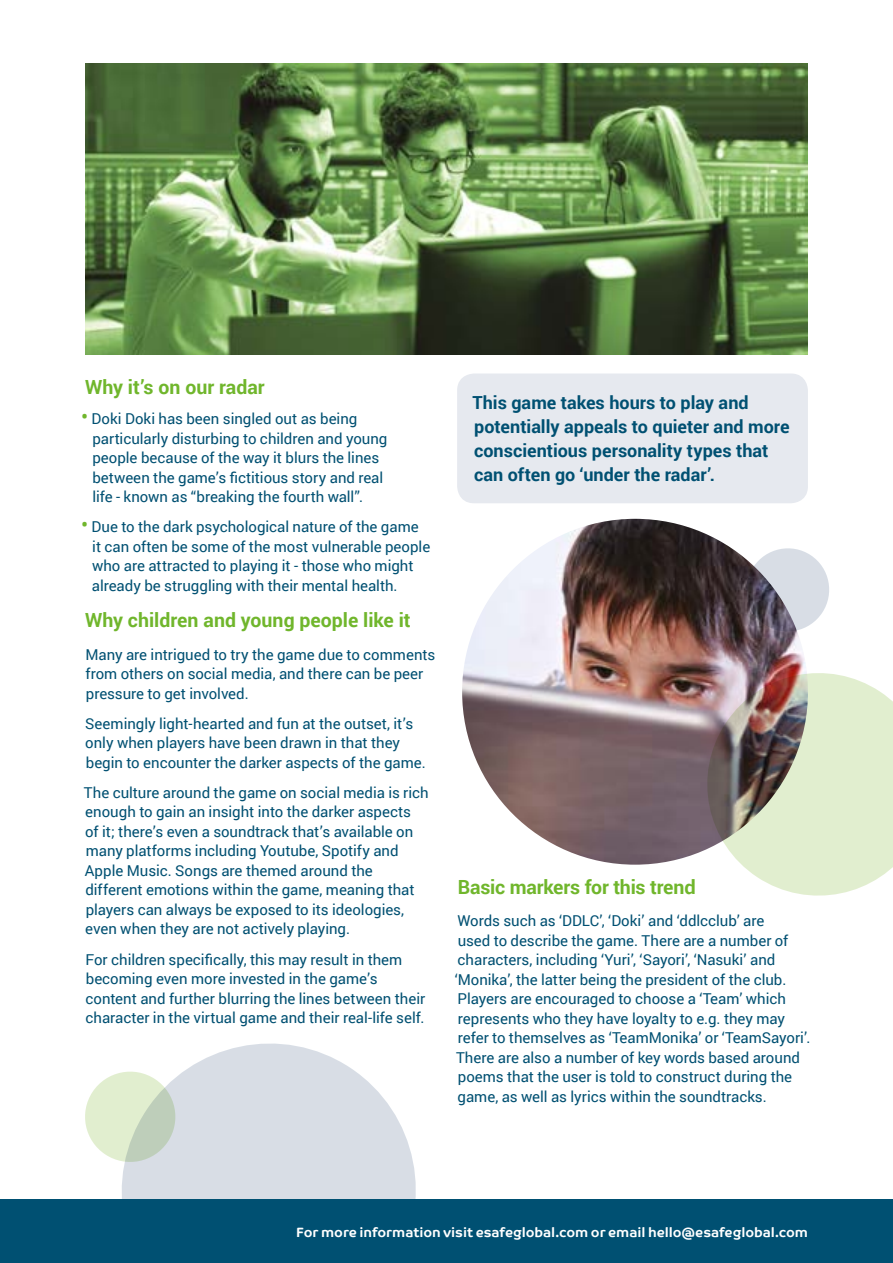
<style>
.page{position:relative;width:893px;height:1263px;background:#fff}
.page>*{position:absolute;margin:0;border:0;box-sizing:border-box;transform-origin:0 0}
.t1{font:700 19.5px "Roboto";color:#70b62c}
.t2{font:700 18px/24px "Roboto";color:#005072}
.t3{font:15px/19.5px "Roboto";letter-spacing:-.005em;color:#005072}
.t4{font:13.5px "Co Text Bd";letter-spacing:-.005em;color:#fff}
.s1{font-size:21px;color:#70b62c}
</style>
<div class="page">
<div style="left:457px;top:373px;width:351px;height:130px;background:#e6e9ef;border-radius:17px"></div>
<img style="left:462px;top:519px;width:346px;height:346px;border-radius:173px">
<img style="left:85px;top:64px;width:723px;height:290px">
<svg style="left:85px;top:1082px;width:16px;height:69px"></svg>
<img style="left:692px;top:658px;width:201px;height:238px">
<svg style="left:101px;top:1043px;width:315px;height:156px;fill:#d8dde5"></svg>
<svg style="left:740px;top:548px;width:89px;height:89px"></svg>
<div style="left:0;top:1199px;width:893px;height:64px;background:#005072"></div>
<h1 class="t1" style="left:85px;top:373px;width:181px">Why it’s on our radar</h1>
<p class="t3" style="left:92px;top:408px;width:297px;text-indent:-11px"><span class="s1">•</span> Doki Doki has been singled out as being particularly disturbing to children and young people because of the way it blurs the lines between the game’s fictitious story and real life - known as “breaking the fourth wall”.</p>
<p class="t3" style="left:92px;top:516px;width:340px;text-indent:-11px"><span class="s1">•</span> Due to the dark psychological nature of the game it can often be some of the most vulnerable people who are attracted to playing it - those who might already be struggling with their mental health.</p>
<h1 class="t1" style="left:85px;top:607px;width:327px">Why children and young people like it</h1>
<p class="t3" style="left:86px;top:644px;width:351px">Many are intrigued to try the game due to comments from others on social media, and there can be peer pressure to get involved.</p>
<p class="t3" style="left:85px;top:713px;width:342px">Seemingly light-hearted and fun at the outset, it’s only when players have been drawn in that they begin to encounter the darker aspects of the game.</p>
<p class="t3" style="left:84px;top:782px;width:346px">The culture around the game on social media is rich enough to gain an insight into the darker aspects<br>of it; there’s even a soundtrack that’s available on many platforms including Youtube, Spotify and Apple Music. Songs are themed around the different emotions within the game, meaning that players can always be exposed to its ideologies, even when they are not actively playing.</p>
<p class="t3" style="left:86px;top:949px;width:341px">For children specifically, this may result in them becoming even more invested in the game’s content and further blurring the lines between their character in the virtual game and their real-life self.</p>
<p class="t2" style="left:472px;top:390px;width:319px">This game takes hours to play and potentially appeals to quieter and more conscientious personality types that can often go ‘under the radar’.</p>
<h1 class="t1" style="left:458px;top:873px;width:239px">Basic markers for this trend</h1>
<p class="t3" style="left:455px;top:911px;width:357px">Words such as ‘DDLC’, ‘Doki’ and ‘ddlcclub’ are<br>used to describe the game. There are a number of characters, including ‘Yuri’, ‘Sayori’, ‘Nasuki’ and ‘Monika’, the latter being the president of the club.<br>Players are encouraged to choose a ‘Team’ which represents who they have loyalty to e.g. they may refer to themselves as ‘TeamMonika’ or ‘TeamSayori’.<br>There are also a number of key words based around poems that the user is told to construct during the game, as well as lyrics within the soundtracks.</p>
<p class="t4" style="left:296px;top:1224px;width:513px">For more information visit esafeglobal.com or email hello@esafeglobal.com</p>
</div>
